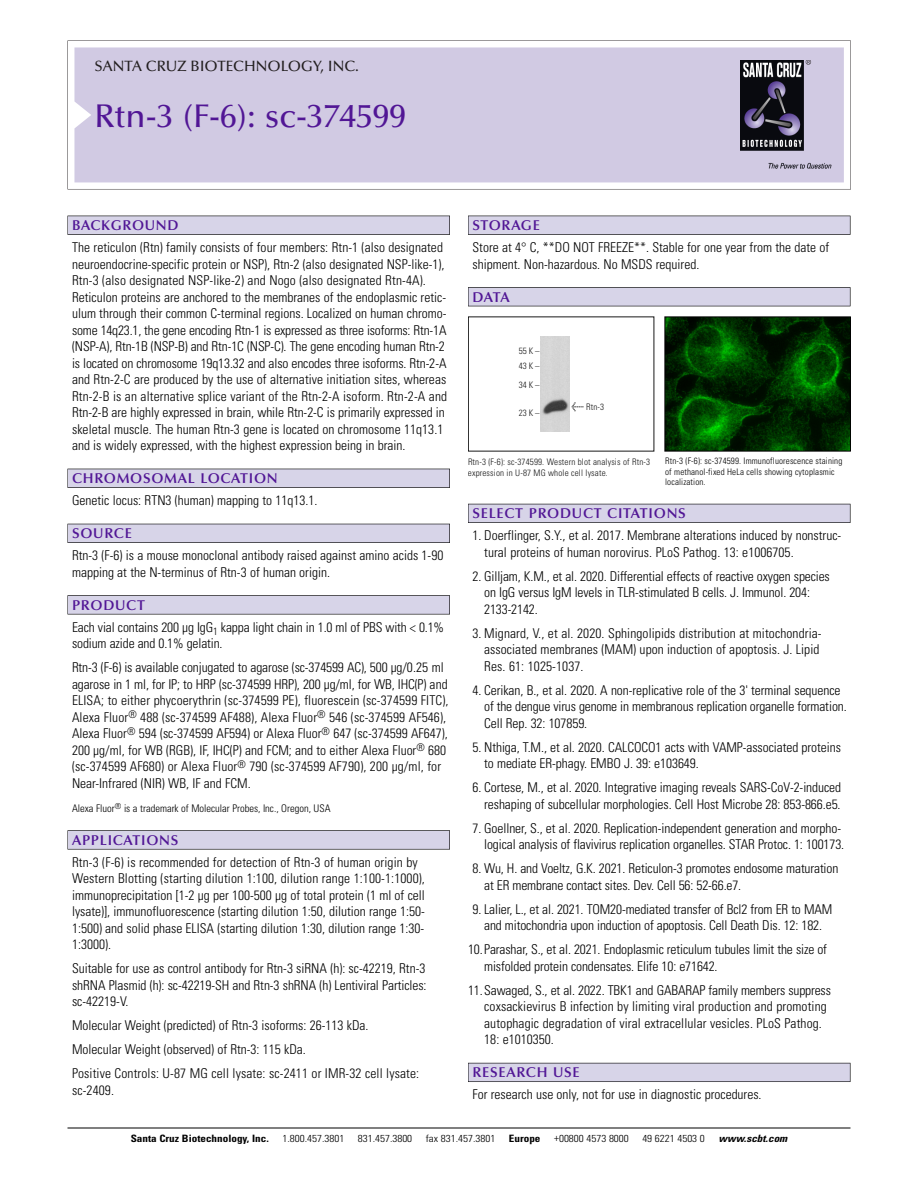
<style>
.page{position:relative;width:918px;height:1188px;background:#fff}
.page>*{position:absolute;margin:0;border:0;box-sizing:border-box;transform-origin:0 0}
.t1{font:500 33px "Optima";color:#511695}
.t2{font:500 15px "Optima";color:#231f20}
.t3{font:600 14.25px "Optima";letter-spacing:.05em;color:#511695}
.t4{font:300 condensed 13.5px/16.5px "Univers";color:#000}
.t5{font:300 condensed 10.5px "Univers";color:#000}
.t6{font:300 condensed 10.2px "Univers";color:#000;scale:1.1 1}
.t7{font:700 condensed 10.2px "Univers";color:#000;scale:1.1 1}
.t8{font:italic 700 condensed 10.2px "Univers";color:#000;scale:1.1 1}
.t9{font:300 condensed 9px/10.5px "Univers";letter-spacing:.015em;color:#000}
.t10{font:300 condensed 9px/10.5px "Univers";letter-spacing:.015em;color:#191919}
.s1{font-family:"Meta Plus";font-weight:400;font-stretch:normal;font-size:10.5px}
</style>
<div class="page">
<svg style="left:68px;top:40px;width:783px;height:149px"></svg>
<div style="left:74px;top:47px;width:770px;height:135px;background:#d1cae3"></div>
<img style="left:741px;top:60px;width:90px;height:108px">
<div style="left:68px;top:216px;width:382px;height:19px;background:#535256"></div>
<div style="left:68px;top:216px;width:381px;height:18px;background:#d7d4e8"></div>
<div style="left:68px;top:469px;width:382px;height:19px;background:#525156"></div>
<div style="left:68px;top:469px;width:381px;height:18px;background:#d7d4e8"></div>
<div style="left:68px;top:524px;width:382px;height:19px;background:#515057"></div>
<div style="left:68px;top:524px;width:381px;height:18px;background:#d7d4e8"></div>
<div style="left:68px;top:595px;width:382px;height:19px;background:#575659"></div>
<div style="left:68px;top:596px;width:381px;height:18px;background:#d7d4e8"></div>
<svg style="left:68px;top:830px;width:382px;height:20px"></svg>
<div style="left:68px;top:831px;width:381px;height:18px;background:#d7d4e8"></div>
<div style="left:468px;top:216px;width:382px;height:19px;background:#535256"></div>
<div style="left:468px;top:216px;width:382px;height:18px;background:#d7d4e8"></div>
<div style="left:468px;top:287px;width:382px;height:19px;background:#515155"></div>
<div style="left:468px;top:288px;width:382px;height:18px;background:#d7d4e8"></div>
<div style="left:468px;top:504px;width:382px;height:19px;background:#535259"></div>
<div style="left:468px;top:504px;width:382px;height:18px;background:#d7d4e8"></div>
<div style="left:468px;top:1063px;width:382px;height:19px;background:#595860"></div>
<div style="left:468px;top:1063px;width:382px;height:18px;background:#d7d4e8"></div>
<hr style="left:68px;top:1128px;width:782px;height:1px;background:#000">
<img style="left:666px;top:318px;width:183px;height:132px">
<div style="left:664px;top:316px;width:187px;height:136px;border:1px solid #000"></div>
<img style="left:541px;top:336px;width:28px;height:96px">
<p class="t2" style="left:94px;top:60px;width:266px">SANTA CRUZ BIOTECHNOLOGY, INC.</p>
<p class="t1" style="left:94px;top:102px;width:313px">Rtn-3 (F-6): sc-374599</p>
<p class="t3" style="left:72px;top:219px;width:108px">BACKGROUND</p>
<p class="t4" style="left:72px;top:240px;width:377px">The reticulon (Rtn) family consists of four members: Rtn-1 (also designated neuroendocrine-specific protein or NSP), Rtn-2 (also designated NSP-like-1), Rtn-3 (also designated NSP-like-2) and Nogo (also designated Rtn-4A).<br>Reticulon proteins are anchored to the membranes of the endoplasmic retic&shy;ulum through their common C-terminal regions. Localized on human chromo&shy;some 14q23.1, the gene encoding Rtn-1 is expressed as three isoforms: Rtn-1A (NSP-A), Rtn-1B (NSP-B) and Rtn-1C (NSP-C). The gene encoding human Rtn-2 is located on chromosome 19q13.32 and also encodes three isoforms. Rtn-2-A and Rtn-2-C are produced by the use of alternative initiation sites, whereas Rtn-2-B is an alternative splice variant of the Rtn-2-A isoform. Rtn-2-A and Rtn-2-B are highly expressed in brain, while Rtn-2-C is primarily expressed in skeletal muscle. The human Rtn-3 gene is located on chromosome 11q13.1 and is widely expressed, with the highest expression being in brain.</p>
<p class="t3" style="left:72px;top:472px;width:207px">CHROMOSOMAL LOCATION</p>
<p class="t4" style="left:72px;top:493px;width:247px">Genetic locus: RTN3 (human) mapping to 11q13.1.</p>
<p class="t3" style="left:72px;top:527px;width:61px">SOURCE</p>
<p class="t4" style="left:72px;top:549px;width:373px">Rtn-3 (F-6) is a mouse monoclonal antibody raised against amino acids 1-90 mapping at the N-terminus of Rtn-3 of human origin.</p>
<p class="t3" style="left:72px;top:599px;width:74px">PRODUCT</p>
<p class="t4" style="left:72px;top:620px;width:374px">Each vial contains 200 µg IgG<sub>1</sub> kappa light chain in 1.0 ml of PBS with &lt; 0.1% sodium azide and 0.1% gelatin.</p>
<p class="t4" style="left:72px;top:661px;width:378px">Rtn-3 (F-6) is available conjugated to agarose (sc-374599 AC), 500 µg/0.25 ml agarose in 1 ml, for IP; to HRP (sc-374599 HRP), 200 µg/ml, for WB, IHC(P) and ELISA; to either phycoerythrin (sc-374599 PE), fluorescein (sc-374599 FITC), Alexa Fluor<sup>®</sup> 488 (sc-374599 AF488), Alexa Fluor<sup>®</sup> 546 (sc-374599 AF546), Alexa Fluor<sup>®</sup> 594 (sc-374599 AF594) or Alexa Fluor<sup>®</sup> 647 (sc-374599 AF647), 200 µg/ml, for WB (RGB), IF, IHC(P) and FCM; and to either Alexa Fluor<sup>®</sup> 680 (sc-374599 AF680) or Alexa Fluor<sup>®</sup> 790 (sc-374599 AF790), 200 µg/ml, for Near-Infrared (NIR) WB, IF and FCM.</p>
<p class="t5" style="left:72px;top:804px;width:260px">Alexa Fluor<sup>®</sup> is a trademark of Molecular Probes, Inc., Oregon, USA</p>
<p class="t3" style="left:72px;top:834px;width:108px">APPLICATIONS</p>
<p class="t4" style="left:72px;top:855px;width:354px">Rtn-3 (F-6) is recommended for detection of Rtn-3 of human origin by Western Blotting (starting dilution 1:100, dilution range 1:100-1:1000), immunoprecipitation [1-2 µg per 100-500 µg of total protein (1 ml of cell lysate)], immunofluorescence (starting dilution 1:50, dilution range 1:50- 1:500) and solid phase ELISA (starting dilution 1:30, dilution range 1:30- 1:3000).</p>
<p class="t4" style="left:72px;top:962px;width:356px;text-align:justify">Suitable for use as control antibody for Rtn-3 siRNA (h): sc-42219, Rtn-3 shRNA Plasmid (h): sc-42219-SH and Rtn-3 shRNA (h) Lentiviral Particles: sc-42219-V.</p>
<p class="t4" style="left:72px;top:1019px;width:298px">Molecular Weight (predicted) of Rtn-3 isoforms: 26-113 kDa.</p>
<p class="t4" style="left:72px;top:1043px;width:235px">Molecular Weight (observed) of Rtn-3: 115 kDa.</p>
<p class="t4" style="left:72px;top:1067px;width:349px">Positive Controls: U-87 MG cell lysate: sc-2411 or IMR-32 cell lysate: sc-2409.</p>
<p class="t3" style="left:473px;top:219px;width:69px">STORAGE</p>
<p class="t4" style="left:473px;top:240px;width:358px">Store at 4° C, **DO NOT FREEZE**. Stable for one year from the date of shipment. Non-hazardous. No MSDS required.</p>
<p class="t3" style="left:473px;top:291px;width:39px">DATA</p>
<p class="t10" style="left:519px;top:344px;width:22px;line-height:15px">55K–<br>43K–</p>
<p class="t10" style="left:519px;top:381px;width:22px">34K–</p>
<p class="t10" style="left:519px;top:409px;width:22px">23K–</p>
<p class="t10" style="left:572px;top:402px;width:34px"><span class="s1">&lt;</span> Rtn-3</p>
<p class="t10" style="left:468px;top:458px;width:184px">Rtn-3 (F-6): sc-374599. Western blot analysis of Rtn-3 expression in U-87 MG whole cell lysate.</p>
<p class="t9" style="left:665px;top:457px;width:179px">Rtn-3 (F-6): sc-374599. Immunofluorescence staining of methanol-fixed HeLa cells showing cytoplasmic localization.</p>
<p class="t3" style="left:473px;top:507px;width:215px">SELECT PRODUCT CITATIONS</p>
<p class="t4" style="left:484px;top:529px;width:359px;text-indent:-12px">1. Doerflinger, S.Y., et al. 2017. Membrane alterations induced by nonstruc&shy;tural proteins of human norovirus. PLoS Pathog. 13: e1006705.</p>
<p class="t4" style="left:484px;top:569px;width:347px;text-indent:-12px">2. Gilljam, K.M., et al. 2020. Differential effects of reactive oxygen species on IgG versus IgM levels in TLR-stimulated B cells. J. Immunol. 204:<br>2133-2142.</p>
<p class="t4" style="left:484px;top:626px;width:339px;text-indent:-12px">3. Mignard, V., et al. 2020. Sphingolipids distribution at mitochondria&shy;associated membranes (MAM) upon induction of apoptosis. J. Lipid<br>Res. 61: 1025-1037.</p>
<p class="t4" style="left:484px;top:683px;width:364px;text-indent:-12px">4. Cerikan, B., et al. 2020. A non-replicative role of the 3' terminal sequence of the dengue virus genome in membranous replication organelle formation.<br>Cell Rep. 32: 107859.</p>
<p class="t4" style="left:484px;top:740px;width:358px;text-indent:-12px">5. Nthiga, T.M., et al. 2020. CALCOCO1 acts with VAMP-associated proteins to mediate ER-phagy. EMBO J. 39: e103649.</p>
<p class="t4" style="left:473px;top:781px;width:370px;text-align:right">6. Cortese, M., et al. 2020. Integrative imaging reveals SARS-CoV-2-induced reshaping of subcellular morphologies. Cell Host Microbe 28: 853-866.e5.</p>
<p class="t4" style="left:473px;top:821px;width:373px;text-align:right">7. Goellner, S., et al. 2020. Replication-independent generation and morpho&shy;logical analysis of flavivirus replication organelles. STAR Protoc. 1: 100173.</p>
<p class="t4" style="left:484px;top:862px;width:356px;text-indent:-12px">8. Wu, H. and Voeltz, G.K. 2021. Reticulon-3 promotes endosome maturation at ER membrane contact sites. Dev. Cell 56: 52-66.e7.</p>
<p class="t4" style="left:473px;top:902px;width:361px;text-align:center">9. Lalier, L., et al. 2021. TOM20-mediated transfer of Bcl2 from ER to MAM and mitochondria upon induction of apoptosis. Cell Death Dis. 12: 182.</p>
<p class="t4" style="left:484px;top:943px;width:344px;text-indent:-16px">10.Parashar, S., et al. 2021. Endoplasmic reticulum tubules limit the size of misfolded protein condensates. Elife 10: e71642.</p>
<p class="t4" style="left:484px;top:983px;width:348px;text-indent:-16px">11.Sawaged, S., et al. 2022. TBK1 and GABARAP family members suppress coxsackievirus B infection by limiting viral production and promoting autophagic degradation of viral extracellular vesicles. PLoS Pathog.<br>18: e1010350.</p>
<p class="t3" style="left:473px;top:1066px;width:109px">RESEARCH USE</p>
<p class="t4" style="left:473px;top:1088px;width:291px">For research use only, not for use in diagnostic procedures.</p>
<p class="t7" style="left:131px;top:1135px;width:127px">Santa Cruz Biotechnology, Inc.</p>
<p class="t6" style="left:282px;top:1135px;width:58px">1.800.457.3801</p>
<p class="t6" style="left:358px;top:1135px;width:51px">831.457.3800</p>
<p class="t6" style="left:426px;top:1135px;width:65px">fax 831.457.3801</p>
<p class="t7" style="left:509px;top:1135px;width:30px">Europe</p>
<p class="t6" style="left:554px;top:1135px;width:69px">+00800 4573 8000</p>
<p class="t6" style="left:642px;top:1135px;width:58px">49 6221 4503 0</p>
<p class="t8" style="left:719px;top:1135px;width:66px">www.scbt.com</p>
</div>
